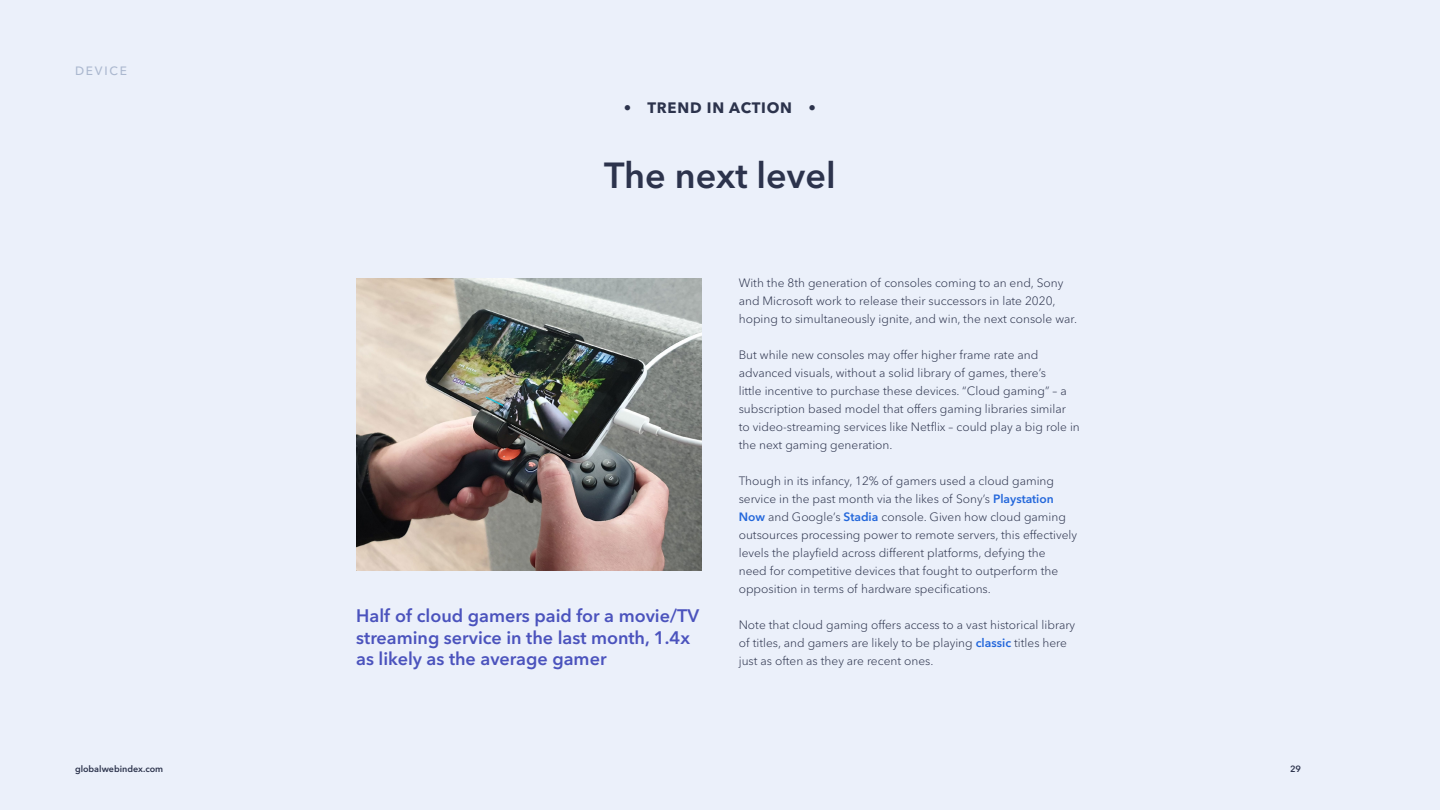
<style>
.page{position:relative;width:1440px;height:810px;background:#ebf0fa}
.page>*{position:absolute;margin:0;border:0;box-sizing:border-box;transform-origin:0 0}
.t1{font:600 36px "Avenir Next LT Pro";color:#2c334c}
.t2{font:600 18px/21.6px "Avenir Next LT Pro";color:#4b53bd}
.t3{font:700 15px "Avenir Next LT Pro";letter-spacing:.05em;color:#2c334c}
.t4{font:300 12px/18px "Avenir Next LT Pro";color:#2c334c}
.t5{font:500 12px "Avenir Next LT Pro";letter-spacing:.15em;color:#abb8cf}
.t6{font:600 9px "Avenir Next LT Pro";color:#2c334c}
.s1{font-weight:600;color:#2367db}
</style>
<div class="page">
<img style="left:356px;top:278px;width:345px;height:293px">
<p class="t5" style="left:75px;top:64px;width:54px">DEVI CE</p>
<p class="t3" style="left:624px;top:98px;width:194px">• TREND IN ACTION •</p>
<h1 class="t1" style="left:604px;top:153px;width:233px">The next level</h1>
<h2 class="t2" style="left:356px;top:605px;width:344px">Half of cloud gamers paid for a movie/TV streaming service in the last month, 1.4x as likely as the average gamer</h2>
<p class="t4" style="left:739px;top:274px;width:340px">With the 8th generation of consoles coming to an end, Sony and Microsoft work to release their successors in late 2020, hoping to simultaneously ignite, and win, the next console war.</p>
<p class="t4" style="left:739px;top:346px;width:343px">But while new consoles may offer higher frame rate and advanced visuals, without a solid library of games, there’s<br>little incentive to purchase these devices. “Cloud gaming” – a subscription based model that offers gaming libraries similar to video-streaming services like Netflix – could play a big role in the next gaming generation.</p>
<p class="t4" style="left:739px;top:472px;width:340px">Though in its infancy, 12% of gamers used a cloud gaming service in the past month via the likes of Sony’s <span class="s1">Playstation Now</span> and Google’s <span class="s1">Stadia</span> console. Given how cloud gaming outsources processing power to remote servers, this effectively levels the playfield across different platforms, defying the<br>need for competitive devices that fought to outperform the opposition in terms of hardware specifications.</p>
<p class="t4" style="left:739px;top:616px;width:338px">Note that cloud gaming offers access to a vast historical library of titles, and gamers are likely to be playing <span class="s1">classic</span> titles here just as often as they are recent ones.</p>
<p class="t6" style="left:75px;top:763px;width:90px">globalwebindex.com</p>
<p class="t6" style="left:1290px;top:763px;width:12px">29</p>
</div>
